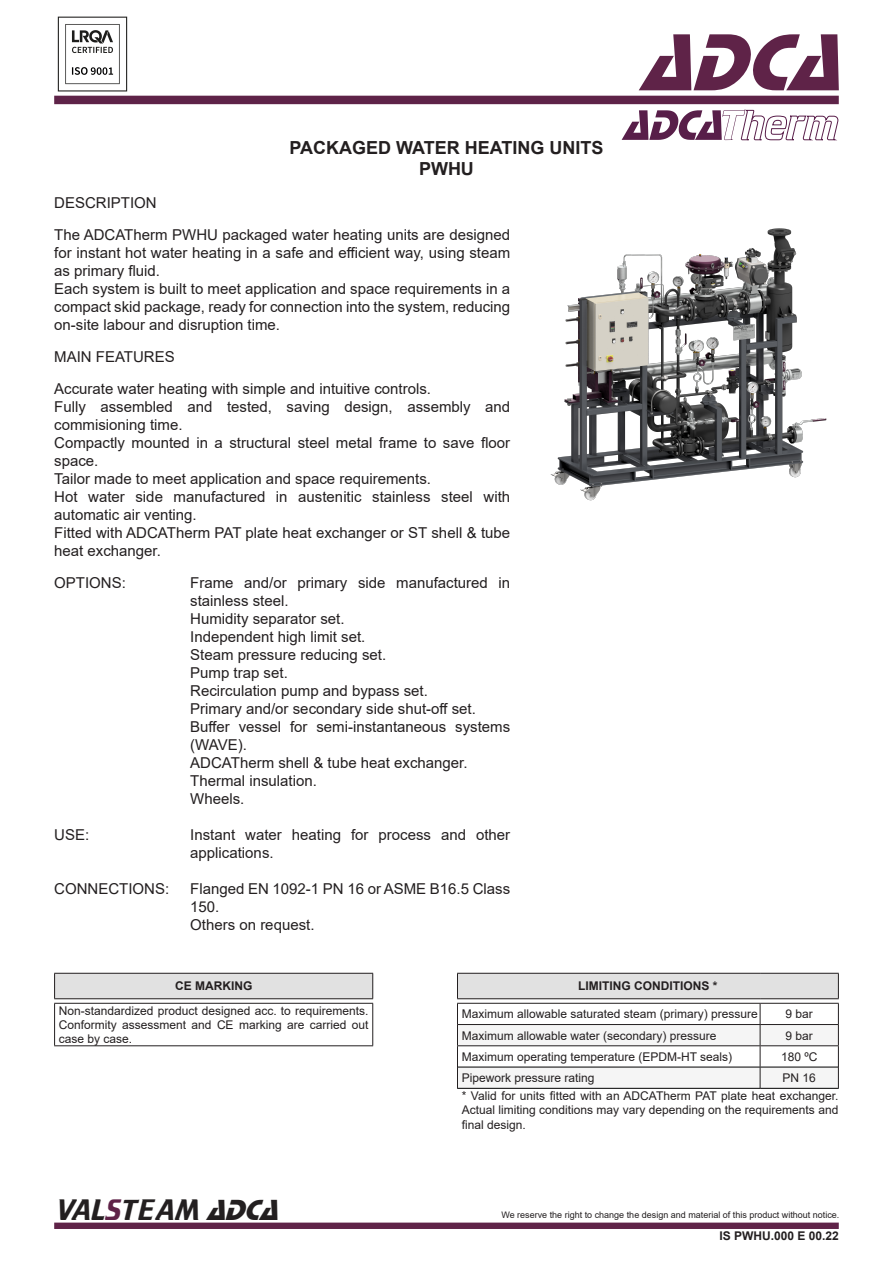
<style>
.page{position:relative;width:893px;height:1263px;background:#fff}
.page>*{position:absolute;margin:0;border:0;box-sizing:border-box;transform-origin:0 0}
.t1{font:italic 84px "Stop D";color:#5f2348}
.t2{font:30px "Trekker";color:#231f20}
.t3{font:700 18px "Arial";color:#231f20}
.t4{font:15px/18px "Arial";color:#231f20}
.Estilo_de_parágrafo{font:12px/14.4px "Arial";color:#231f20;text-align:justify}
.t5{font:700 12px "Arial";color:#231f20}
.t6{font:9px "Arial";color:#231f20}
.s1{color:#5f2348}
.s2{font-family:"Stop D";font-style:italic}
</style>
<div class="page">
<div style="left:54px;top:96px;width:785px;height:8px;background:#5e2348"></div>
<div style="left:54px;top:1222px;width:785px;height:7px;background:#5f2348;border:2px solid #5f2348"></div>
<img style="left:57px;top:16px;width:71px;height:76px">
<svg style="left:622px;top:109px;width:217px;height:32px"></svg>
<img style="left:551px;top:228px;width:276px;height:273px">
<div style="left:55px;top:973px;width:318px;height:26px;background:#e1e1e1"></div>
<svg style="left:372px;top:974px;width:1px;height:24px"></svg>
<hr style="left:54px;top:1004px;width:1px;height:41px;background:#231f20">
<hr style="left:372px;top:1004px;width:1px;height:41px;background:#231f20">
<hr style="left:54px;top:1045px;width:319px;height:1px;background:#231f20">
<hr style="left:54px;top:973px;width:319px;height:1px;background:#231f20">
<svg style="left:54px;top:974px;width:1px;height:24px"></svg>
<hr style="left:54px;top:998px;width:319px;height:1px;background:#231f20">
<hr style="left:54px;top:1003px;width:319px;height:1px;background:#231f20">
<div style="left:457px;top:973px;width:381px;height:26px;background:#e1e1e1"></div>
<svg style="left:838px;top:974px;width:1px;height:24px"></svg>
<hr style="left:457px;top:1003px;width:303px;height:1px;background:#231f20">
<hr style="left:457px;top:973px;width:303px;height:1px;background:#231f20">
<svg style="left:457px;top:974px;width:1px;height:24px"></svg>
<hr style="left:760px;top:973px;width:79px;height:1px;background:#231f20">
<hr style="left:457px;top:998px;width:303px;height:1px;background:#231f20">
<hr style="left:760px;top:998px;width:79px;height:1px;background:#231f20">
<hr style="left:457px;top:1088px;width:303px;height:1px;background:#000">
<hr style="left:760px;top:1088px;width:79px;height:1px;background:#000">
<hr style="left:760px;top:1003px;width:79px;height:1px;background:#231f20">
<svg style="left:457px;top:1004px;width:382px;height:84px"></svg>
<hr style="left:760px;top:1024px;width:79px;height:1px;background:#231f20">
<hr style="left:760px;top:1045px;width:79px;height:1px;background:#231f20">
<p class="t4" style="left:54px;top:193px;width:104px">DESCRIPTION</p>
<p class="t3" style="left:289px;top:135px;width:316px">PACKAGED WATER HEATING UNITS</p>
<p class="t3" style="left:419px;top:156px;width:56px">PWHU</p>
<p class="t4" style="left:54px;top:225px;width:458px;text-align:justify">The ADCATherm PWHU packaged water heating units are designed for instant hot water heating in a safe and efficient way, using steam as primary fluid.</p>
<p class="t4" style="left:54px;top:279px;width:458px;text-align:justify">Each system is built to meet application and space requirements in a compact skid package, ready for connection into the system, reducing on-site labour and disruption time.</p>
<p class="t4" style="left:54px;top:348px;width:122px">MAIN FEATURES</p>
<p class="t4" style="left:54px;top:380px;width:378px">Accurate water heating with simple and intuitive controls.</p>
<p class="t4" style="left:54px;top:398px;width:458px">Fully assembled and tested, saving design, assembly and commisioning time.</p>
<p class="t4" style="left:54px;top:434px;width:458px">Compactly mounted in a structural steel metal frame to save floor space.</p>
<p class="t4" style="left:54px;top:470px;width:378px">Tailor made to meet application and space requirements.</p>
<p class="t4" style="left:54px;top:488px;width:458px">Hot water side manufactured in austenitic stainless steel with automatic air venting.</p>
<p class="t4" style="left:54px;top:524px;width:458px">Fitted with ADCATherm PAT plate heat exchanger or ST shell &amp; tube heat exchanger.</p>
<p class="t4" style="left:54px;top:574px;width:73px">OPTIONS:</p>
<p class="t4" style="left:54px;top:826px;width:37px">USE:</p>
<p class="t4" style="left:54px;top:880px;width:117px">CONNECTIONS:</p>
<p class="t4" style="left:190px;top:574px;width:321px">Frame and/or primary side manufactured in stainless steel.</p>
<p class="t4" style="left:190px;top:610px;width:156px">Humidity separator set.</p>
<p class="t4" style="left:190px;top:628px;width:177px">Independent high limit set.</p>
<p class="t4" style="left:190px;top:646px;width:197px">Steam pressure reducing set.</p>
<p class="t4" style="left:190px;top:664px;width:99px">Pump trap set.</p>
<p class="t4" style="left:190px;top:682px;width:239px">Recirculation pump and bypass set.</p>
<p class="t4" style="left:190px;top:700px;width:287px">Primary and/or secondary side shut-off set.</p>
<p class="t4" style="left:190px;top:718px;width:321px">Buffer vessel for semi-instantaneous systems (WAVE).</p>
<p class="t4" style="left:190px;top:754px;width:279px">ADCATherm shell &amp; tube heat exchanger.</p>
<p class="t4" style="left:190px;top:772px;width:128px">Thermal insulation.</p>
<p class="t4" style="left:190px;top:790px;width:56px">Wheels.</p>
<p class="t4" style="left:190px;top:826px;width:321px">Instant water heating for process and other applications.</p>
<p class="t4" style="left:190px;top:880px;width:321px">Flanged EN 1092-1 PN 16 or ASME B16.5 Class<br>150.</p>
<p class="t4" style="left:190px;top:916px;width:126px">Others on request.</p>
<h1 class="t1" style="left:640px;top:14px;width:227px">ADCA</h1>
<p class="t5" style="left:175px;top:978px;width:79px">CE MARKING</p>
<p class="Estilo_de_parágrafo" style="left:59px;top:1003px;width:311px">Non-standardized product designed acc. to requirements.<br>Conformity assessment and CE marking are carried out case by case.</p>
<p class="t2" style="left:57px;top:1193px;width:232px">VAL<span class="s1">S</span>TEAM <span class="s2">ADCA</span></p>
<p class="t5" style="left:578px;top:978px;width:141px">LIMITING CONDITIONS *</p>
<p class="Estilo_de_parágrafo" style="left:462px;top:1007px;width:298px">Maximum allowable saturated steam (primary) pressure</p>
<p class="Estilo_de_parágrafo" style="left:786px;top:1007px;width:29px">9 bar</p>
<p class="Estilo_de_parágrafo" style="left:462px;top:1028px;width:256px">Maximum allowable water (secondary) pressure</p>
<p class="Estilo_de_parágrafo" style="left:786px;top:1028px;width:29px">9 bar</p>
<p class="Estilo_de_parágrafo" style="left:462px;top:1049px;width:272px">Maximum operating temperature (EPDM-HT seals)</p>
<p class="Estilo_de_parágrafo" style="left:781px;top:1049px;width:38px">180 ºC</p>
<p class="Estilo_de_parágrafo" style="left:462px;top:1070px;width:134px">Pipework pressure rating</p>
<p class="Estilo_de_parágrafo" style="left:783px;top:1070px;width:35px">PN 16</p>
<p class="Estilo_de_parágrafo" style="left:462px;top:1088px;width:378px">* Valid for units fitted with an ADCATherm PAT plate heat exchanger.<br>Actual limiting conditions may vary depending on the requirements and final design.</p>
<p class="t6" style="left:501px;top:1209px;width:340px">We reserve the right to change the design and material of this product without notice.</p>
<p class="t5" style="left:720px;top:1227px;width:121px">IS PWHU.000 E 00.22</p>
</div>
